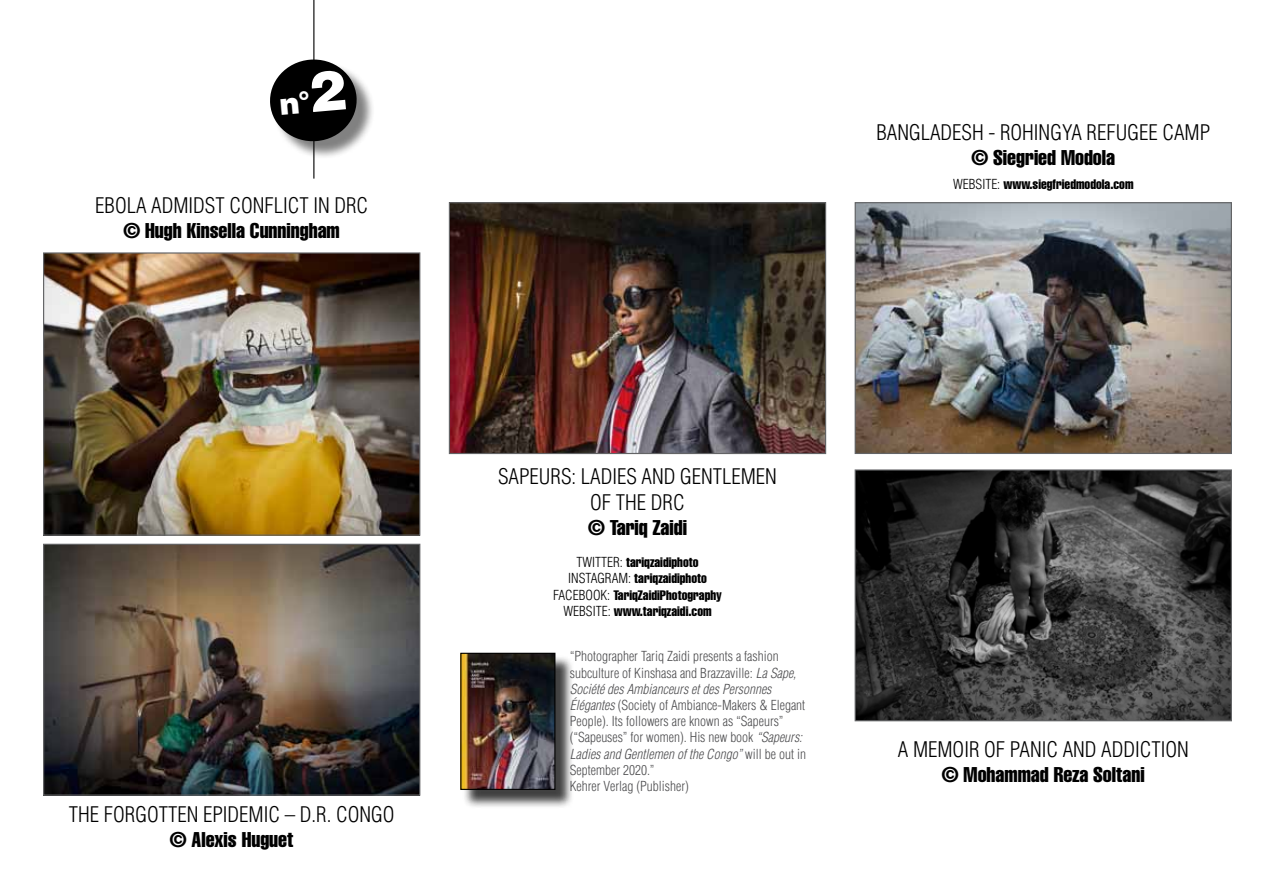
<style>
.page{position:relative;width:1263px;height:893px;background:#fff}
.page>*{position:absolute;margin:0;border:0;box-sizing:border-box;transform-origin:0 0}
.t1{font:300 condensed 21px/25.2px "Helvetica LT Std";color:#000;text-align:center}
.t2{font:21px "Helvetica LT Std Comp";color:#000}
.t3{font:300 condensed 13.5px/16.2px "Helvetica LT Std";color:#4d4d4f}
.t4{font:13.5px/16.2px "Helvetica LT Std Comp";color:#000;text-align:center}
.s1{font-family:"Helvetica LT Std";font-weight:300;font-stretch:condensed}
.s2{font-style:italic}
</style>
<div class="page">
<hr style="left:313px;top:0;width:1px;height:179px;background:#000">
<img style="left:45px;top:254px;width:373px;height:280px">
<div style="left:43px;top:252px;width:377px;height:284px;border:1px solid #636466"></div>
<img style="left:451px;top:204px;width:373px;height:248px">
<div style="left:449px;top:202px;width:377px;height:252px;border:1px solid #636466"></div>
<div style="left:463px;top:655px;width:111px;height:153px;background:#000;opacity:.75"></div>
<img style="left:462px;top:655px;width:91px;height:133px">
<div style="left:460px;top:653px;width:95px;height:137px;border:1px solid #000"></div>
<img style="left:857px;top:204px;width:373px;height:248px">
<div style="left:855px;top:202px;width:377px;height:252px;border:1px solid #636466"></div>
<img style="left:45px;top:546px;width:373px;height:248px">
<div style="left:43px;top:544px;width:377px;height:252px;border:1px solid #636466"></div>
<img style="left:857px;top:471px;width:373px;height:248px">
<div style="left:855px;top:469px;width:377px;height:252px;border:1px solid #636466"></div>
<div style="left:273px;top:62px;width:102px;height:98px;background:#000;opacity:.5"></div>
<svg style="left:270px;top:58px;width:88px;height:85px"></svg>
<h1 class="t1" style="left:95px;top:193px;width:274px">EBOLA ADMIDST CONFLICT IN DRC</h1>
<h1 class="t2" style="left:124px;top:217px;width:218px">© Hugh Kinsella Cunningham</h1>
<h1 class="t1" style="left:69px;top:802px;width:56px">The Forgott</h1>
<h1 class="t1" style="left:177px;top:802px;width:82px">en Epidemic</h1>
<h1 class="t1" style="left:285px;top:802px;width:76px">– D.R. Congo</h1>
<h1 class="t2" style="left:170px;top:826px;width:125px">© Alexis Huguet</h1>
<h1 class="t1" style="left:876px;top:120px;width:12px">Bang</h1>
<h1 class="t1" style="left:921px;top:120px;width:101px">ladesh - Rohingya</h1>
<h1 class="t1" style="left:1086px;top:120px;width:101px">Refug ee Camp</h1>
<h1 class="t2" style="left:971px;top:145px;width:145px">© Siegried Modola</h1>
<p class="t4" style="left:953px;top:176px;width:182px"><span class="s1">WEB SITE:</span> www.siegfriedmodola.com</p>
<h1 class="t1" style="left:498px;top:464px;width:278px">Sapeurs: Ladi es an d Gentlemen of the DRC</h1>
<h1 class="t2" style="left:588px;top:514px;width:100px">© Tariq Zaidi</h1>
<p class="t4" style="left:553px;top:554px;width:170px"><span class="s1">TWITTER:</span> tariqzaidiphoto<br><span class="s1">INSTAGRAM:</span> tariqzaidiphoto<br><span class="s1">FACEB OOK:</span> TariqZaidiPhotography<br><span class="s1">WEB SITE:</span> www.tariqzaidi.com</p>
<p class="t3" style="left:570px;top:648px;width:238px">“Photographer Tariq Zaidi presents a fashion subculture of Kinshasa and Brazzaville: <span class="s2">La Sape, Société des Ambianceurs et des Personnes Élégantes</span> (Society of Ambiance-Makers &amp; Elegant People). Its followers are known as “Sapeurs” (“Sapeuses” for women). His new book <span class="s2">“Sapeurs:<br>Ladies and Gentlemen of the Congo”</span> will be out in September 2020.”<br>Kehrer Verlag (Publisher)</p>
<h1 class="t1" style="left:898px;top:736px;width:292px">A MEMOIR OF PANIC AND ADDICTION</h1>
<h1 class="t2" style="left:942px;top:761px;width:204px">© Mohammad Reza Soltani</h1>
</div>
